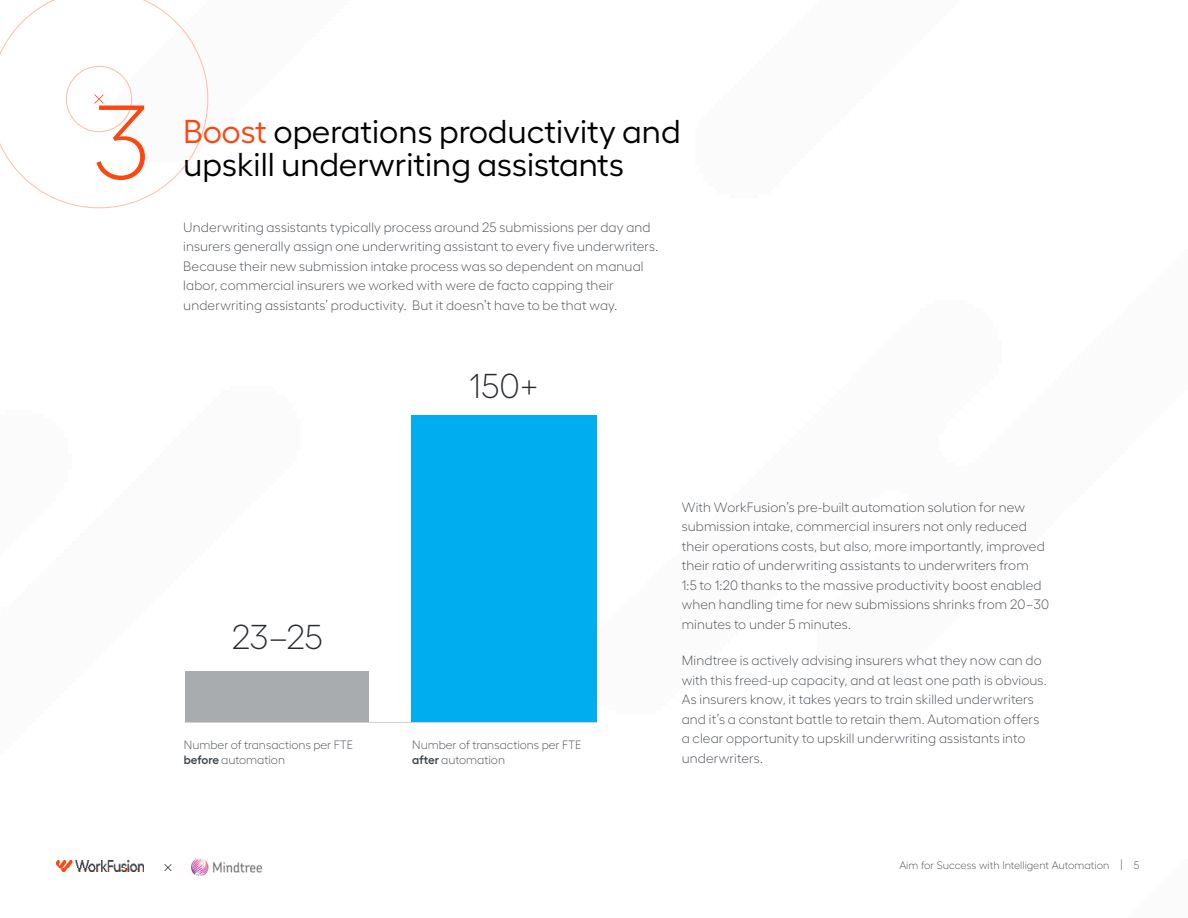
<style>
.page{position:relative;width:1188px;height:918px;background:#fff}
.page>*{position:absolute;margin:0;border:0;box-sizing:border-box;transform-origin:0 0}
.t1{font:300 105px "Hellix";color:#fc4710}
.t2{font:300 34.5px "Hellix";letter-spacing:-.005em;color:#272b30}
.t3{font:33px/33px "Hellix";color:#000}
.t4{font:300 13.5px/19.5px "Hellix";letter-spacing:.01em;color:#3b4249}
.t5{font:300 12px/15px "Hellix";color:#3b4249}
.t6{font:300 10.8px "Hellix";color:#3b4249}
.s1{color:#fc4610}
.s2{font-weight:600}
</style>
<div class="page">
<svg style="left:0;top:0;width:208px;height:208px"></svg>
<img style="left:57px;top:861px;width:87px;height:10px">
<svg style="left:164px;top:864px;width:8px;height:7px"></svg>
<img style="left:191px;top:858px;width:72px;height:18px">
<hr style="left:185px;top:722px;width:412px;height:1px;background:#7b7c7f">
<div style="left:411px;top:416px;width:186px;height:306px;background:#00aeef"></div>
<div style="left:185px;top:671px;width:184px;height:51px;background:#a8acaf"></div>
<h1 class="t1" style="left:94px;top:93px;width:57px">3</h1>
<h3 class="t3" style="left:183px;top:116px;width:499px"><span class="s1">Boost</span> operations productivity and upskill underwriting assistants</h3>
<p class="t4" style="left:183px;top:218px;width:477px">Underwriting assistants typically process around 25 submissions per day and insurers generally assign one underwriting assistant to every five underwriters.<br>Because their new submission intake process was so dependent on manual labor, commercial insurers we worked with were de facto capping their underwriting assistants’ productivity. But it doesn’t have to be that way.</p>
<h2 class="t2" style="left:469px;top:369px;width:72px">150+</h2>
<h2 class="t2" style="left:232px;top:621px;width:93px">23–25</h2>
<p class="t5" style="left:184px;top:738px;width:171px">Number of transactions per FTE <span class="s2">before</span> automation</p>
<p class="t5" style="left:412px;top:738px;width:171px">Number of transactions per FTE <span class="s2">after</span> automation</p>
<p class="t4" style="left:682px;top:498px;width:369px">With WorkFusion’s pre-built automation solution for new submission intake, commercial insurers not only reduced their operations costs, but also, more importantly, improved their ratio of underwriting assistants to underwriters from<br>1:5 to 1:20 thanks to the massive productivity boost enabled when handling time for new submissions shrinks from 20–30 minutes to under 5 minutes.</p>
<p class="t4" style="left:682px;top:651px;width:367px">Mindtree is actively advising insurers what they now can do with this freed-up capacity, and at least one path is obvious.<br>As insurers know, it takes years to train skilled underwriters and it’s a constant battle to retain them. Automation offers a clear opportunity to upskill underwriting assistants into underwriters.</p>
<p class="t6" style="left:899px;top:860px;width:242px">Aim for Success with Intelligent Automation | 5</p>
</div>
